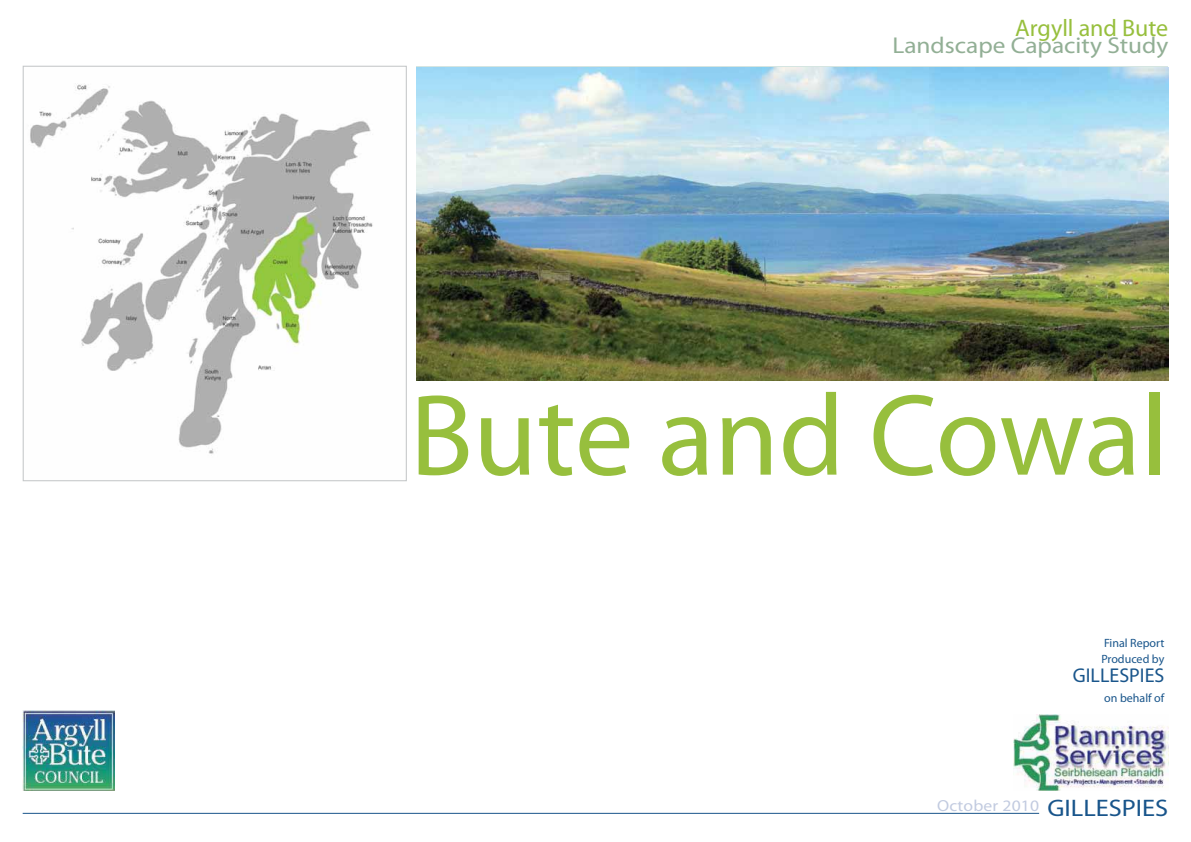
<style>
.page{position:relative;width:1191px;height:842px;background:#fff}
.page>*{position:absolute;margin:0;border:0;box-sizing:border-box;transform-origin:0 0}
.t1{font:116.5px "Myriad Pro";color:#97bf3d}
.t2{font:24px "Myriad Pro";color:#97bf3d}
.t3{font:24px "Myriad Pro";color:#19558b;scale:1.1 1}
.t4{font:23px "Myriad Pro";color:#92af95;scale:1.1 1}
.t5{font:20px "Myriad Pro";color:#19558b}
.t6{font:16px "Myriad Pro";letter-spacing:.01em;color:#c2cbe0;scale:1.1 1}
.t7{font:12px/15.7px "Myriad Pro";color:#19558b}
</style>
<div class="page">
<hr style="left:23px;top:813px;width:1016px;height:1px;background:#19558b">
<img style="left:416px;top:67px;width:752px;height:313px">
<img style="left:23px;top:711px;width:92px;height:80px">
<img style="left:1013px;top:714px;width:155px;height:77px">
<img style="left:30px;top:84px;width:343px;height:370px">
<h2 class="t2" style="left:1015px;top:19px;width:154px">Argyll and Bute</h2>
<h3 class="t4" style="left:892px;top:37px;width:252px">Landscape Capacity Study</h3>
<h1 class="t1" style="left:410px;top:392px;width:760px">Bute and Cowal</h1>
<p class="t7" style="left:1101px;top:636px;width:64px">Final Report<br>Produced by</p>
<h3 class="t5" style="left:1073px;top:668px;width:93px">GILLESPIES</h3>
<p class="t7" style="left:1104px;top:692px;width:62px">on behalf of</p>
<h3 class="t6" style="left:937px;top:799px;width:94px">October 2010</h3>
<h2 class="t3" style="left:1047px;top:799px;width:111px">GILLESPIES</h2>
</div>
